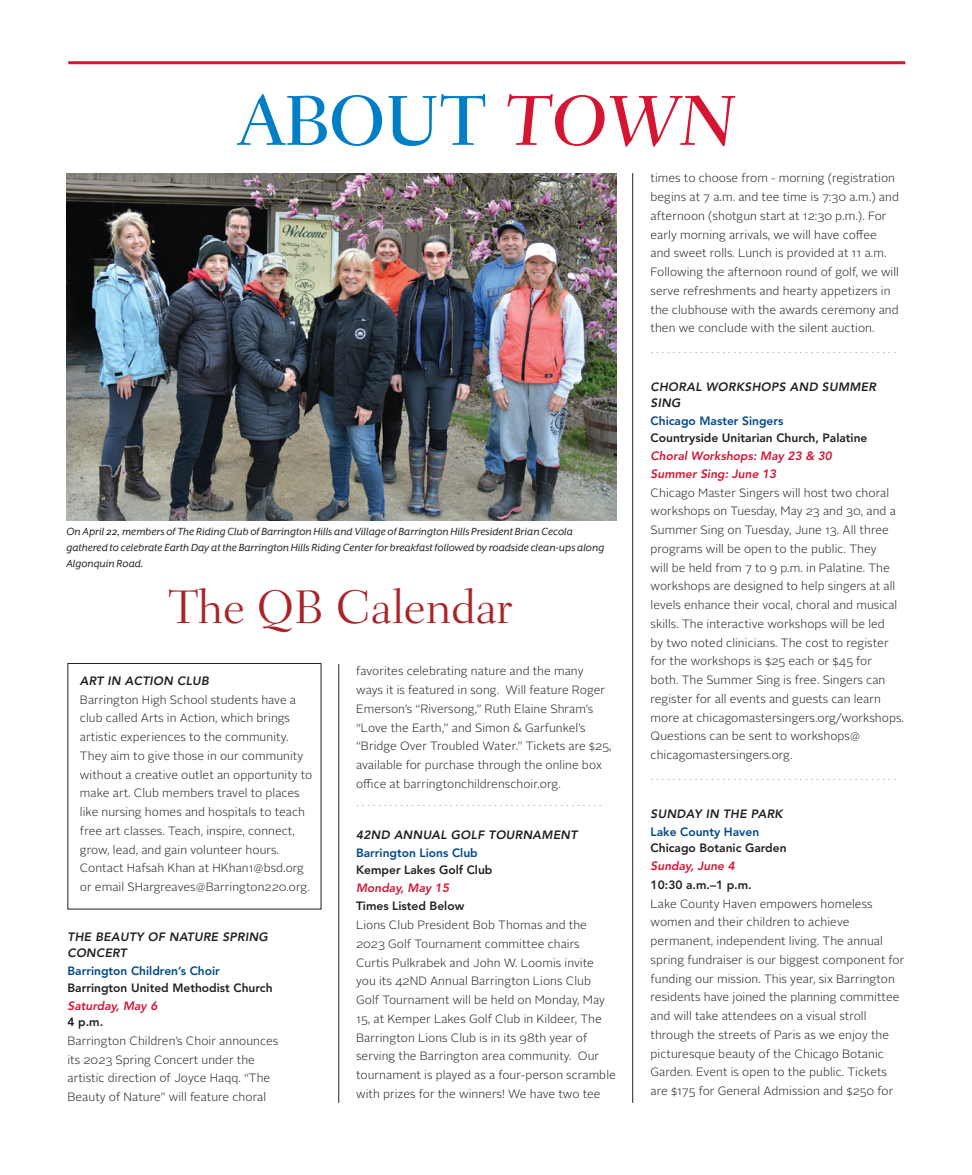
<style>
.page{position:relative;width:972px;height:1175px;background:#fff}
.page>*{position:absolute;margin:0;border:0;box-sizing:border-box;transform-origin:0 0}
.t1{font:500 72px "Fairfield LT Std";letter-spacing:-.02em;color:#007fc6}
.t2{font:300 48px "Fairfield LT Std";letter-spacing:-.01em;color:#a92428}
.t3{font:300 12px/18.8px "Alright Sans";letter-spacing:.005em;color:#231f20}
.t4{font:12px/15.8px "Mr Eaves XL San Alt RI";color:#231f20}
.t5{font:800 12px "Avenir LT Std";color:#231f20}
.t6{font:300 12px "Avenir LT Std";color:#939598}
.t7{font:italic 800 12px/16.5px "Avenir LT Std";letter-spacing:.025em;color:#231f20}
.t8{font:800 12px "Avenir LT Std";color:#004988}
.t9{font:italic 800 12px/18px "Avenir LT Std";color:#d51633}
.s1{font-family:"Fairfield LT Std Caption Med";font-weight:400;color:#d51633}
</style>
<div class="page">
<hr style="left:68px;top:61px;width:837px;height:3px;background:#d51633">
<hr style="left:338px;top:664px;width:1px;height:438px;background:#231f20">
<hr style="left:632px;top:173px;width:1px;height:929px;background:#231f20">
<img style="left:66px;top:173px;width:551px;height:347px">
<h1 class="t1" style="left:238px;top:79px;width:500px">ABOUT <span class="s1">TOWN</span></h1>
<p class="t4" style="left:66px;top:523px;width:539px">On April 22, members of The Riding Club of Barrington Hills and Village of Barrington Hills President Brian Cecola gathered to celebrate Earth Day at the Barrington Hills Riding Center for breakfast followed by roadside clean-ups along<br>Algonquin Road.</p>
<h2 class="t2" style="left:169px;top:579px;width:345px">The QB Calendar</h2>
<p class="t7" style="left:80px;top:672px;width:131px">ART IN ACTION CLUB</p>
<p class="t3" style="left:80px;top:690px;width:234px">Barrington High School students have a club called Arts in Action, which brings artistic experiences to the community.<br>They aim to give those in our community without a creative outlet an opportunity to make art. Club members travel to places like nursing homes and hospitals to teach free art classes. Teach, inspire, connect, grow, lead, and gain volunteer hours.<br>Contact Hafsah Khan at HKhan1@bsd.org or email SHargreaves@Barrington220.org.</p>
<p class="t7" style="left:68px;top:928px;width:202px">THE BEAUTY OF NATURE SPRING<br>CONCERT</p>
<p class="t8" style="left:68px;top:964px;width:154px">Barrington Children’s Choir</p>
<p class="t5" style="left:68px;top:980px;width:207px">Barrington United Methodist Church</p>
<p class="t9" style="left:68px;top:996px;width:92px">Saturday, May 6</p>
<p class="t5" style="left:68px;top:1015px;width:37px">4 p.m.</p>
<p class="t3" style="left:68px;top:1031px;width:212px">Barrington Children’s Choir announces its 2023 Spring Concert under the artistic direction of Joyce Haqq. “The Beauty of Nature” will feature choral</p>
<p class="t3" style="left:356px;top:662px;width:257px">favorites celebrating nature and the many ways it is featured in song. Will feature Roger Emerson’s “Riversong,” Ruth Elaine Shram’s “Love the Earth,” and Simon &amp; Garfunkel’s “Bridge Over Troubled Water.” Tickets are $25, available for purchase through the online box office at barringtonchildrenschoir.org.</p>
<p class="t6" style="left:356px;top:794px;width:248px">.............................................</p>
<p class="t7" style="left:356px;top:826px;width:223px">42ND ANNUAL GOLF TOURNAMENT</p>
<p class="t8" style="left:356px;top:845px;width:123px">Barrington Lions Club</p>
<p class="t5" style="left:356px;top:862px;width:138px">Kemper Lakes Golf Club</p>
<p class="t9" style="left:356px;top:878px;width:95px">Monday, May 15</p>
<p class="t5" style="left:356px;top:899px;width:110px">Times Listed Below</p>
<p class="t3" style="left:356px;top:915px;width:261px">Lions Club President Bob Thomas and the 2023 Golf Tournament committee chairs<br>Curtis Pulkrabek and John W. Loomis invite you its 42ND Annual Barrington Lions Club Golf Tournament will be held on Monday, May 15, at Kemper Lakes Golf Club in Kildeer, The Barrington Lions Club is in its 98th year of serving the Barrington area community. Our tournament is played as a four-person scramble with prizes for the winners! We have two tee</p>
<p class="t3" style="left:651px;top:169px;width:250px">times to choose from - morning (registration begins at 7 a.m. and tee time is 7:30 a.m.) and afternoon (shotgun start at 12:30 p.m.). For early morning arrivals, we will have coffee and sweet rolls. Lunch is provided at 11 a.m.<br>Following the afternoon round of golf, we will serve refreshments and hearty appetizers in the clubhouse with the awards ceremony and then we conclude with the silent auction.</p>
<p class="t6" style="left:651px;top:342px;width:248px">.............................................</p>
<p class="t7" style="left:651px;top:378px;width:227px">CHORAL WORKSHOPS AND SUMMER<br>SING</p>
<p class="t8" style="left:651px;top:414px;width:134px">Chicago Master Singers</p>
<p class="t5" style="left:651px;top:430px;width:218px">Countryside Unitarian Church, Palatine</p>
<p class="t9" style="left:651px;top:447px;width:183px">Choral Workshops: May 23 &amp; 30<br>Summer Sing: June 13</p>
<p class="t3" style="left:651px;top:483px;width:255px">Chicago Master Singers will host two choral workshops on Tuesday, May 23 and 30, and a Summer Sing on Tuesday, June 13. All three programs will be open to the public. They<br>will be held from 7 to 9 p.m. in Palatine. The workshops are designed to help singers at all levels enhance their vocal, choral and musical skills. The interactive workshops will be led<br>by two noted clinicians. The cost to register for the workshops is $25 each or $45 for<br>both. The Summer Sing is free. Singers can register for all events and guests can learn more at chicagomastersingers.org/workshops.<br>Questions can be sent to workshops@ chicagomastersingers.org.</p>
<p class="t6" style="left:651px;top:769px;width:248px">.............................................</p>
<p class="t7" style="left:651px;top:805px;width:134px">SUNDAY IN THE PARK</p>
<p class="t8" style="left:651px;top:824px;width:110px">Lake County Haven</p>
<p class="t5" style="left:651px;top:841px;width:138px">Chicago Botanic Garden</p>
<p class="t9" style="left:651px;top:857px;width:86px">Sunday, June 4</p>
<p class="t5" style="left:651px;top:877px;width:103px">10:30 a.m.–1 p.m.</p>
<p class="t3" style="left:651px;top:894px;width:255px">Lake County Haven empowers homeless women and their children to achieve permanent, independent living. The annual spring fundraiser is our biggest component for funding our mission. This year, six Barrington residents have joined the planning committee and will take attendees on a visual stroll through the streets of Paris as we enjoy the picturesque beauty of the Chicago Botanic Garden. Event is open to the public. Tickets are $175 for General Admission and $250 for</p>
</div>
